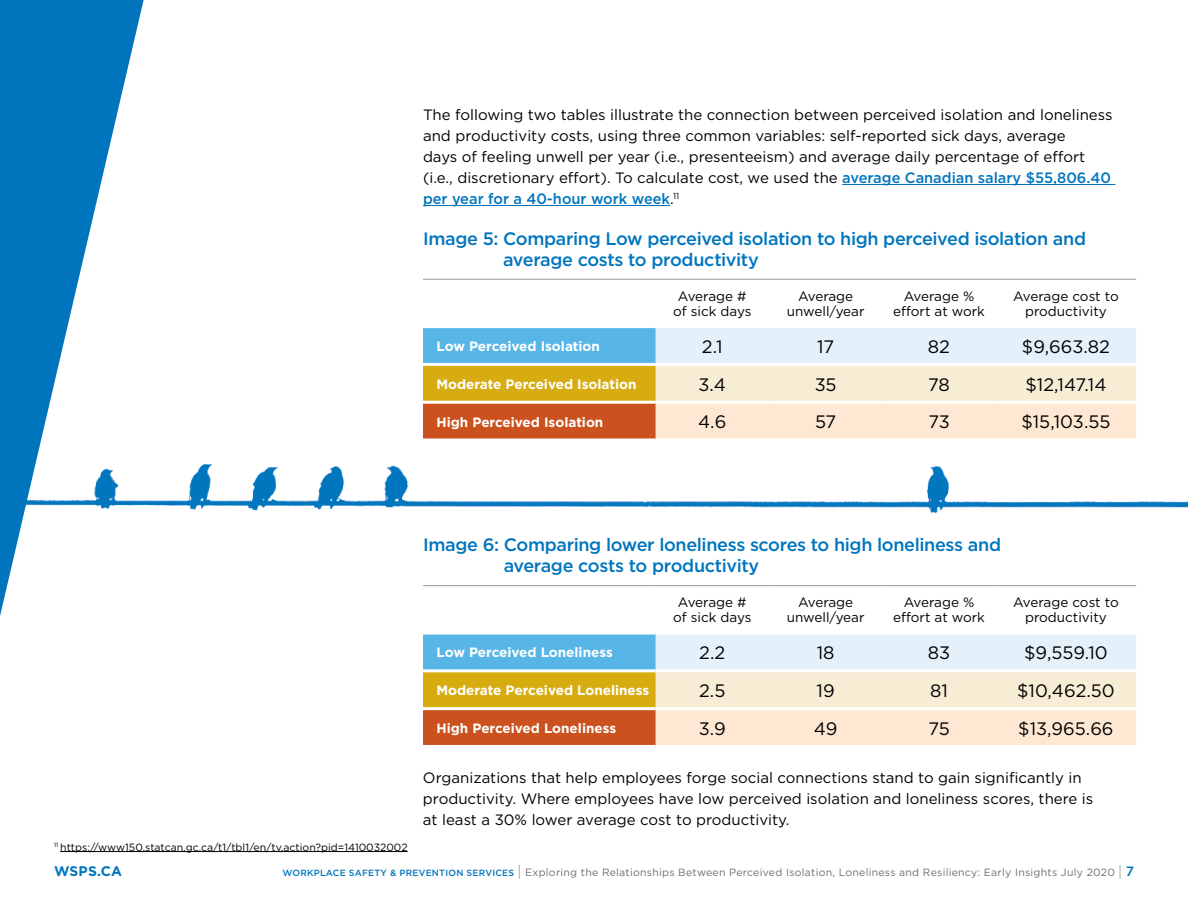
<style>
.page{position:relative;width:1188px;height:918px;background:#fff}
.page>*{position:absolute;margin:0;border:0;box-sizing:border-box;transform-origin:0 0}
.t1{font:500 18px/21px "Gotham";letter-spacing:-.02em;color:#0075be}
.t2{font:18px "Gotham";color:#000}
.t3{font:15px/21px "Gotham";color:#000}
.t4{font:700 13.8px "Gotham";letter-spacing:.015em;color:#0075be}
.t5{font:13.5px/15px "Gotham";color:#000;text-align:center}
.t6{font:700 13.5px "Gotham";color:#fff}
.t7{font:10.5px "Gotham";letter-spacing:.025em;color:#6d6e71}
.t8{font:10.5px "Gotham";color:#000}
.s1{font-weight:500;color:#0075be}
.s2{font-weight:500;font-size:9px;color:#0075be}
.s3{font-weight:300;font-size:15px}
.s4{font-weight:500;font-size:13.5px;color:#0075be}
</style>
<div class="page">
<img style="left:144px;top:464px;width:1044px;height:49px">
<div style="left:423px;top:327px;width:233px;height:37px;background:#58b6e7"></div>
<div style="left:423px;top:364px;width:233px;height:38px;background:#d7ac11"></div>
<div style="left:423px;top:402px;width:233px;height:38px;background:#cb521e"></div>
<svg style="left:656px;top:328px;width:480px;height:111px;background:#f3ece0"></svg>
<hr style="left:423px;top:279px;width:233px;height:1px;background:#939598">
<hr style="left:656px;top:279px;width:113px;height:1px;background:#939598">
<hr style="left:769px;top:279px;width:113px;height:1px;background:#939598">
<hr style="left:882px;top:279px;width:114px;height:1px;background:#939598">
<hr style="left:996px;top:279px;width:140px;height:1px;background:#939598">
<hr style="left:423px;top:325px;width:233px;height:3px;background:#fff">
<hr style="left:423px;top:363px;width:233px;height:3px;background:#fff">
<hr style="left:656px;top:363px;width:113px;height:3px;background:#fff">
<hr style="left:769px;top:363px;width:113px;height:3px;background:#fff">
<hr style="left:882px;top:363px;width:114px;height:3px;background:#fff">
<hr style="left:996px;top:363px;width:140px;height:3px;background:#fff">
<hr style="left:423px;top:401px;width:233px;height:3px;background:#fff">
<hr style="left:656px;top:401px;width:113px;height:3px;background:#fff">
<hr style="left:769px;top:401px;width:113px;height:3px;background:#fff">
<hr style="left:882px;top:401px;width:114px;height:3px;background:#fff">
<hr style="left:996px;top:401px;width:140px;height:3px;background:#fff">
<hr style="left:423px;top:439px;width:233px;height:3px;background:#fff">
<div style="left:423px;top:633px;width:233px;height:38px;background:#58b6e7"></div>
<div style="left:423px;top:671px;width:233px;height:38px;background:#d7ac11"></div>
<div style="left:423px;top:709px;width:233px;height:37px;background:#cb521e"></div>
<svg style="left:656px;top:635px;width:480px;height:110px;background:#f3ece0"></svg>
<hr style="left:423px;top:585px;width:233px;height:1px;background:#939598">
<hr style="left:656px;top:585px;width:113px;height:1px;background:#939598">
<hr style="left:769px;top:585px;width:113px;height:1px;background:#939598">
<hr style="left:882px;top:585px;width:114px;height:1px;background:#939598">
<hr style="left:996px;top:585px;width:140px;height:1px;background:#939598">
<hr style="left:423px;top:632px;width:233px;height:3px;background:#fff">
<hr style="left:423px;top:669px;width:233px;height:3px;background:#fff">
<hr style="left:656px;top:669px;width:113px;height:3px;background:#fff">
<hr style="left:769px;top:669px;width:113px;height:3px;background:#fff">
<hr style="left:882px;top:669px;width:114px;height:3px;background:#fff">
<hr style="left:996px;top:669px;width:140px;height:3px;background:#fff">
<hr style="left:423px;top:707px;width:233px;height:3px;background:#fff">
<hr style="left:656px;top:707px;width:113px;height:3px;background:#fff">
<hr style="left:769px;top:707px;width:113px;height:3px;background:#fff">
<hr style="left:882px;top:707px;width:114px;height:3px;background:#fff">
<hr style="left:996px;top:707px;width:140px;height:3px;background:#fff">
<hr style="left:423px;top:745px;width:233px;height:3px;background:#fff">
<svg style="left:0;top:0;width:144px;height:616px;fill:#0076bf"></svg>
<hr style="left:842px;top:184px;width:273px;height:1px;background:#0075be">
<hr style="left:423px;top:205px;width:247px;height:1px;background:#0075be">
<hr style="left:60px;top:851px;width:348px;height:1px;background:#000">
<p class="t3" style="left:423px;top:104px;width:691px">The following two tables illustrate the connection between perceived isolation and loneliness and productivity costs, using three common variables: self-reported sick days, average<br>days of feeling unwell per year (i.e., presenteeism) and average daily percentage of effort (i.e., discretionary effort). To calculate cost, we used the <span class="s1">average Canadian salary $55,806.40 per year for a 40-hour work week</span>.<sup>11</sup></p>
<p class="t1" style="left:503px;top:228px;width:584px;text-indent:-80px">Image 5: Comparing Low perceived isolation to high perceived isolation and average costs to productivity</p>
<p class="t5" style="left:673px;top:288px;width:80px">Average # of sick days</p>
<p class="t5" style="left:787px;top:288px;width:79px">Average unwell/year</p>
<p class="t5" style="left:893px;top:288px;width:93px">Average % effort at work</p>
<p class="t5" style="left:1013px;top:288px;width:107px">Average cost to productivity</p>
<p class="t6" style="left:437px;top:337px;width:165px">Low Perceived Isolation</p>
<p class="t2" style="left:702px;top:335px;width:22px">2.1</p>
<p class="t2" style="left:817px;top:335px;width:19px">17</p>
<p class="t2" style="left:928px;top:335px;width:24px">82</p>
<p class="t2" style="left:1022px;top:335px;width:90px">$9,663.82</p>
<p class="t6" style="left:436px;top:375px;width:202px">Moderate Perceived Isolation</p>
<p class="t2" style="left:698px;top:373px;width:29px">3.4</p>
<p class="t2" style="left:815px;top:373px;width:23px">35</p>
<p class="t2" style="left:928px;top:373px;width:23px">78</p>
<p class="t2" style="left:1025px;top:373px;width:82px">$12,147.14</p>
<p class="t6" style="left:436px;top:413px;width:168px">High Perceived Isolation</p>
<p class="t2" style="left:698px;top:410px;width:30px">4.6</p>
<p class="t2" style="left:815px;top:410px;width:23px">57</p>
<p class="t2" style="left:928px;top:410px;width:23px">73</p>
<p class="t2" style="left:1021px;top:410px;width:91px">$15,103.55</p>
<p class="t8" style="left:54px;top:840px;width:355px"><sup>11</sup> https://www150.statcan.gc.ca/t1/tbl1/en/tv.action?pid=1410032002</p>
<p class="t1" style="left:504px;top:534px;width:499px;text-indent:-81px">Image 6: Comparing lower loneliness scores to high loneliness and average costs to productivity</p>
<p class="t5" style="left:673px;top:595px;width:80px">Average # of sick days</p>
<p class="t5" style="left:787px;top:595px;width:79px">Average unwell/year</p>
<p class="t5" style="left:893px;top:595px;width:93px">Average % effort at work</p>
<p class="t5" style="left:1013px;top:595px;width:107px">Average cost to productivity</p>
<p class="t6" style="left:437px;top:644px;width:178px">Low Perceived Loneliness</p>
<p class="t2" style="left:699px;top:641px;width:27px">2.2</p>
<p class="t2" style="left:817px;top:641px;width:19px">18</p>
<p class="t2" style="left:928px;top:641px;width:24px">83</p>
<p class="t2" style="left:1024px;top:641px;width:85px">$9,559.10</p>
<p class="t6" style="left:436px;top:681px;width:214px">Moderate Perceived Loneliness</p>
<p class="t2" style="left:699px;top:679px;width:28px">2.5</p>
<p class="t2" style="left:817px;top:679px;width:20px">19</p>
<p class="t2" style="left:930px;top:679px;width:19px">81</p>
<p class="t2" style="left:1017px;top:679px;width:99px">$10,462.50</p>
<p class="t6" style="left:436px;top:719px;width:181px">High Perceived Loneliness</p>
<p class="t2" style="left:699px;top:717px;width:29px">3.9</p>
<p class="t2" style="left:814px;top:717px;width:25px">49</p>
<p class="t2" style="left:928px;top:717px;width:23px">75</p>
<p class="t2" style="left:1018px;top:717px;width:97px">$13,965.66</p>
<p class="t3" style="left:423px;top:767px;width:672px">Organizations that help employees forge social connections stand to gain significantly in productivity. Where employees have low perceived isolation and loneliness scores, there is at least a 30% lower average cost to productivity.</p>
<p class="t4" style="left:54px;top:862px;width:70px">WSPS.CA</p>
<p class="t7" style="left:283px;top:865px;width:853px"><span class="s2">WORKPLACE SAFETY &amp; PREVENTION SERVICES</span> <span class="s3">|</span> Exploring the Relationships Between Perceived Isolation, Loneliness and Resiliency: Early Insights July 2020 <span class="s3">|</span> <span class="s4">7</span></p>
</div>
